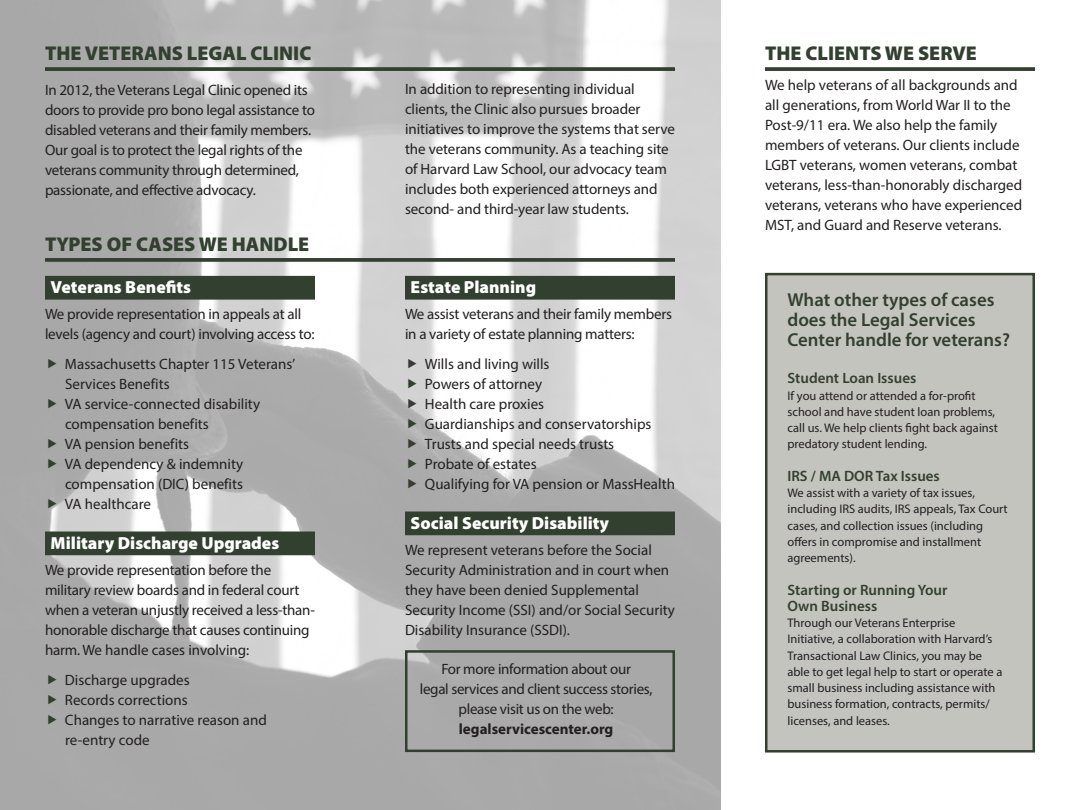
<style>
.page{position:relative;width:1080px;height:810px;background:#fff}
.page>*{position:absolute;margin:0;border:0;box-sizing:border-box;transform-origin:0 0}
.All_Caps_Head{font:900 20px "Myriad Pro";color:#32402f}
.Head-Dark_Blue{font:600 18.75px/20px "Myriad Pro";color:#32402f}
.Head-Boxed{font:900 17.5px "Myriad Pro";color:#fff}
.Cover_Text3{font:15px/20px "Myriad Pro";letter-spacing:-.01em;color:#231f20}
.Cover_Text3-Bulleted{font:15px/20px "Myriad Pro";color:#231f20}
.Boxed_Head2{font:600 15px/16.2px "Myriad Pro";color:#32402f}
.Cover_Text3-2{font:700 15px "Myriad Pro";color:#231f20}
.Boxed_Text{font:12.5px/16.2px "Myriad Pro";color:#231f20}
</style>
<div class="page">
<img style="left:0;top:0;width:720px;height:810px">
<div style="left:765px;top:273px;width:270px;height:480px;background:#c4c4bf;border:2px solid #32402f"></div>
<svg style="left:45px;top:67px;width:630px;height:4px;background:#3b4838"></svg>
<svg style="left:45px;top:258px;width:630px;height:4px;background:#3b4939"></svg>
<div style="left:45px;top:276px;width:270px;height:24px;background:#32402f"></div>
<div style="left:45px;top:531px;width:270px;height:24px;background:#32402f"></div>
<div style="left:405px;top:276px;width:270px;height:24px;background:#32402f"></div>
<div style="left:405px;top:511px;width:270px;height:24px;background:#32402f"></div>
<div style="left:405px;top:650px;width:270px;height:102px;border:2px solid #32402f"></div>
<svg style="left:765px;top:67px;width:270px;height:4px"></svg>
<svg style="left:48px;top:359px;width:8px;height:9px"></svg>
<svg style="left:48px;top:399px;width:8px;height:9px"></svg>
<svg style="left:48px;top:439px;width:8px;height:9px"></svg>
<svg style="left:48px;top:459px;width:8px;height:9px"></svg>
<svg style="left:48px;top:499px;width:8px;height:9px"></svg>
<svg style="left:48px;top:674px;width:8px;height:10px"></svg>
<svg style="left:48px;top:694px;width:8px;height:10px"></svg>
<svg style="left:48px;top:714px;width:8px;height:10px"></svg>
<svg style="left:408px;top:359px;width:8px;height:9px"></svg>
<svg style="left:408px;top:379px;width:8px;height:9px"></svg>
<svg style="left:408px;top:399px;width:8px;height:9px"></svg>
<svg style="left:408px;top:419px;width:8px;height:9px"></svg>
<svg style="left:408px;top:439px;width:8px;height:9px"></svg>
<svg style="left:408px;top:459px;width:8px;height:9px"></svg>
<svg style="left:408px;top:479px;width:8px;height:9px"></svg>
<p class="All_Caps_Head" style="left:45px;top:40px;width:268px">THE VETERANS LEGAL CLINIC</p>
<p class="Cover_Text3" style="left:45px;top:79px;width:272px">In 2012, the Veterans Legal Clinic opened its doors to provide pro bono legal assistance to disabled veterans and their family members.<br>Our goal is to protect the legal rights of the veterans community through determined, passionate, and effective advocacy.</p>
<p class="Cover_Text3" style="left:405px;top:79px;width:272px">In addition to representing individual clients, the Clinic also pursues broader initiatives to improve the systems that serve the veterans community. As a teaching site of Harvard Law School, our advocacy team includes both experienced attorneys and second- and third-year law students.</p>
<p class="All_Caps_Head" style="left:45px;top:231px;width:266px">TYPES OF CASES WE HANDLE</p>
<p class="Head-Boxed" style="left:51px;top:276px;width:142px">Veterans Benefits</p>
<p class="Cover_Text3" style="left:45px;top:304px;width:271px">We provide representation in appeals at all levels (agency and court) involving access to:</p>
<p class="Cover_Text3-Bulleted" style="left:65px;top:354px;width:232px">Massachusetts Chapter 115 Veterans’<br>Services Benefits</p>
<p class="Cover_Text3-Bulleted" style="left:65px;top:394px;width:197px">VA service-connected disability compensation benefits</p>
<p class="Cover_Text3-Bulleted" style="left:65px;top:434px;width:126px">VA pension benefits</p>
<p class="Cover_Text3-Bulleted" style="left:65px;top:454px;width:180px">VA dependency &amp; indemnity compensation (DIC) benefits</p>
<p class="Cover_Text3-Bulleted" style="left:65px;top:494px;width:87px">VA healthcare</p>
<p class="Head-Boxed" style="left:51px;top:531px;width:230px">Military Discharge Upgrades</p>
<p class="Cover_Text3" style="left:45px;top:559px;width:271px">We provide representation before the military review boards and in federal court when a veteran unjustly received a less-than&shy;honorable discharge that causes continuing harm. We handle cases involving:</p>
<p class="Cover_Text3-Bulleted" style="left:65px;top:669px;width:126px">Discharge upgrades</p>
<p class="Cover_Text3-Bulleted" style="left:65px;top:689px;width:124px">Records corrections</p>
<p class="Cover_Text3-Bulleted" style="left:65px;top:709px;width:203px">Changes to narrative reason and re-entry code</p>
<p class="Head-Boxed" style="left:411px;top:276px;width:127px">Estate Planning</p>
<p class="Cover_Text3" style="left:405px;top:304px;width:269px">We assist veterans and their family members in a variety of estate planning matters:</p>
<p class="Cover_Text3-Bulleted" style="left:425px;top:354px;width:126px">Wills and living wills</p>
<p class="Cover_Text3-Bulleted" style="left:425px;top:374px;width:119px">Powers of attorney</p>
<p class="Cover_Text3-Bulleted" style="left:425px;top:394px;width:121px">Health care proxies</p>
<p class="Cover_Text3-Bulleted" style="left:425px;top:414px;width:228px">Guardianships and conservatorships</p>
<p class="Cover_Text3-Bulleted" style="left:425px;top:434px;width:191px">Trusts and special needs trusts</p>
<p class="Cover_Text3-Bulleted" style="left:425px;top:454px;width:113px">Probate of estates</p>
<p class="Cover_Text3-Bulleted" style="left:425px;top:474px;width:252px">Qualifying for VA pension or MassHealth</p>
<p class="Head-Boxed" style="left:411px;top:511px;width:200px">Social Security Disability</p>
<p class="Cover_Text3" style="left:405px;top:539px;width:272px">We represent veterans before the Social Security Administration and in court when they have been denied Supplemental Security Income (SSI) and/or Social Security Disability Insurance (SSDI).</p>
<p class="Cover_Text3" style="left:420px;top:659px;width:234px;text-align:center">For more information about our<br>legal services and client success stories, please visit us on the web:</p>
<p class="Cover_Text3-2" style="left:459px;top:720px;width:156px">legalservicescenter.org</p>
<p class="All_Caps_Head" style="left:765px;top:40px;width:213px">THE CLIENTS WE SERVE</p>
<p class="Cover_Text3" style="left:765px;top:75px;width:259px">We help veterans of all backgrounds and all generations, from World War II to the Post-9/11 era. We also help the family members of veterans. Our clients include LGBT veterans, women veterans, combat veterans, less-than-honorably discharged veterans, veterans who have experienced MST, and Guard and Reserve veterans.</p>
<p class="Head-Dark_Blue" style="left:788px;top:289px;width:224px">What other types of cases does the Legal Services<br>Center handle for veterans?</p>
<p class="Boxed_Head2" style="left:788px;top:370px;width:130px">Student Loan Issues</p>
<p class="Boxed_Text" style="left:788px;top:387px;width:212px">If you attend or attended a for-profit school and have student loan problems, call us. We help clients fight back against predatory student lending.</p>
<p class="Boxed_Head2" style="left:788px;top:467px;width:154px">IRS / MA DOR Tax Issues</p>
<p class="Boxed_Text" style="left:788px;top:485px;width:222px">We assist with a variety of tax issues, including IRS audits, IRS appeals, Tax Court cases, and collection issues (including offers in compromise and installment agreements).</p>
<p class="Boxed_Head2" style="left:788px;top:581px;width:161px">Starting or Running Your<br>Own Business</p>
<p class="Boxed_Text" style="left:788px;top:615px;width:217px">Through our Veterans Enterprise Initiative, a collaboration with Harvard’s Transactional Law Clinics, you may be able to get legal help to start or operate a small business including assistance with business formation, contracts, permits/ licenses, and leases.</p>
</div>
